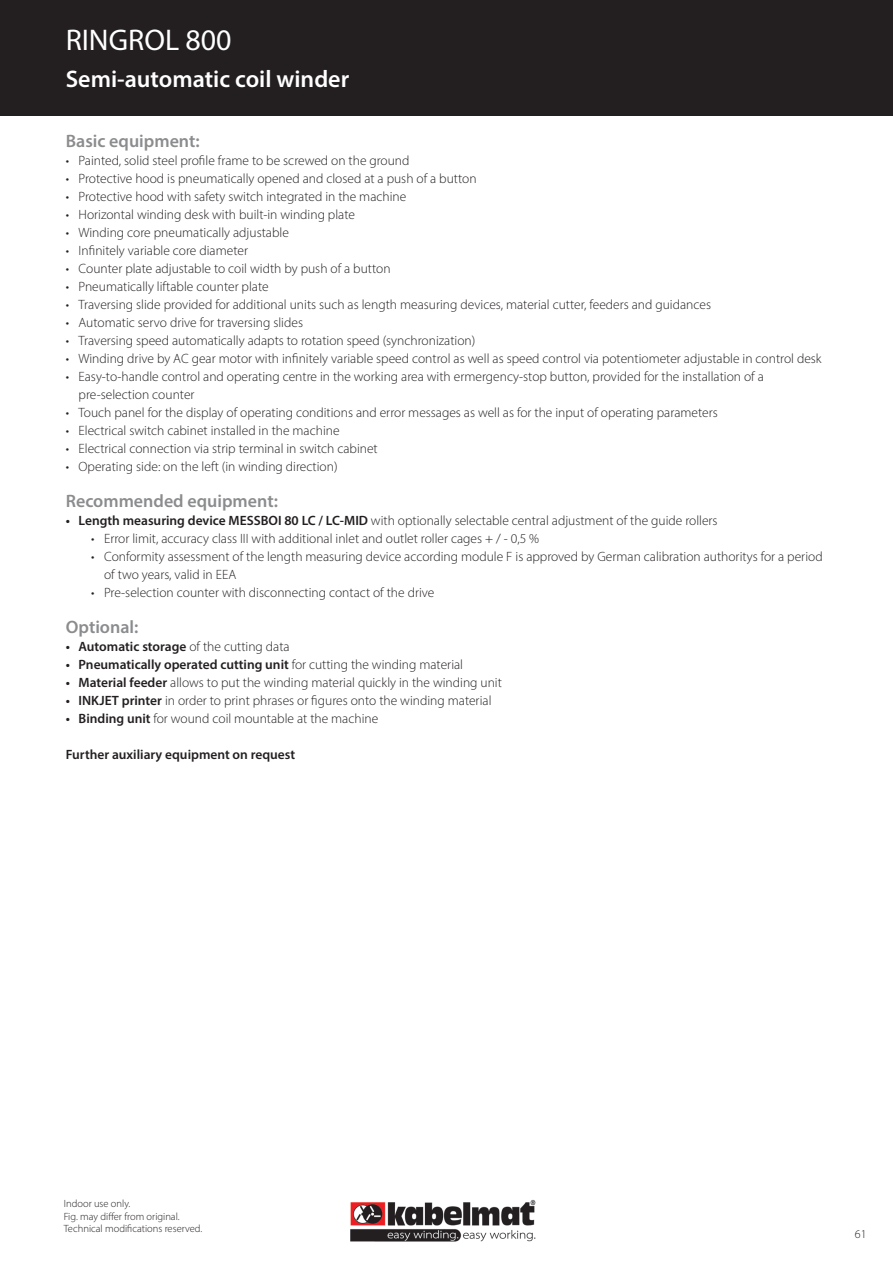
<style>
.page{position:relative;width:893px;height:1263px;background:#fff}
.page>*{position:absolute;margin:0;border:0;box-sizing:border-box;transform-origin:0 0}
.Titel{font:30px "Myriad Pro";color:#fff}
.Sub-Headline_FreeSet{font:600 24px "Myriad Pro";color:#fff}
.Fliesstext_FreeSetLi{font:600 18px "Myriad Pro";color:#8b8c8e}
.Headline_Fliesstext{font:600 18px "Myriad Pro";color:#8b8c8e}
.t1{font:300 13.5px/18px "Myriad Pro";color:#231f20}
.Fliesstext_FreeSetLi-2{font:600 13.5px "Myriad Pro";color:#231f20}
.t2{font:300 12px "Myriad Pro";color:#231f20}
.Produktübersicht{font:300 10.5px "Myriad Pro";color:#231f20}
.s1{font-weight:600}
.s2{font-weight:300}
</style>
<div class="page">
<img style="left:350px;top:1199px;width:186px;height:43px">
<div style="left:0;top:0;width:893px;height:116px;background:#231f20"></div>
<p class="Titel" style="left:66px;top:22px;width:168px">RINGROL 800</p>
<p class="Sub-Headline_FreeSet" style="left:66px;top:64px;width:285px">Semi-automatic coil winder</p>
<p class="Fliesstext_FreeSetLi" style="left:66px;top:130px;width:135px">Basic equipment:</p>
<p class="t1" style="left:66px;top:151px;width:345px">• Painted, solid steel profile frame to be screwed on the ground</p>
<p class="t1" style="left:66px;top:169px;width:412px">• Protective hood is pneumatically opened and closed at a push of a button</p>
<p class="t1" style="left:66px;top:187px;width:342px">• Protective hood with safety switch integrated in the machine</p>
<p class="t1" style="left:66px;top:205px;width:291px">• Horizontal winding desk with built-in winding plate</p>
<p class="t1" style="left:66px;top:223px;width:225px">• Winding core pneumatically adjustable</p>
<p class="t1" style="left:66px;top:241px;width:184px">• Infinitely variable core diameter</p>
<p class="t1" style="left:66px;top:259px;width:326px">• Counter plate adjustable to coil width by push of a button</p>
<p class="t1" style="left:66px;top:277px;width:204px">• Pneumatically liftable counter plate</p>
<p class="t1" style="left:66px;top:295px;width:647px">• Traversing slide provided for additional units such as length measuring devices, material cutter, feeders and guidances</p>
<p class="t1" style="left:66px;top:313px;width:239px">• Automatic servo drive for traversing slides</p>
<p class="t1" style="left:66px;top:331px;width:411px">• Traversing speed automatically adapts to rotation speed (synchronization)</p>
<p class="t1" style="left:66px;top:349px;width:757px">• Winding drive by AC gear motor with infinitely variable speed control as well as speed control via potentiometer adjustable in control desk</p>
<p class="t1" style="left:79px;top:367px;width:687px;text-indent:-13px">• Easy-to-handle control and operating centre in the working area with ermergency-stop button, provided for the installation of a pre-selection counter</p>
<p class="t1" style="left:66px;top:403px;width:653px">• Touch panel for the display of operating conditions and error messages as well as for the input of operating parameters</p>
<p class="t1" style="left:66px;top:421px;width:275px">• Electrical switch cabinet installed in the machine</p>
<p class="t1" style="left:66px;top:439px;width:313px">• Electrical connection via strip terminal in switch cabinet</p>
<p class="t1" style="left:66px;top:457px;width:273px">• Operating side: on the left (in winding direction)</p>
<p class="Headline_Fliesstext" style="left:66px;top:490px;width:214px">Recommended equipment:</p>
<p class="t1" style="left:66px;top:511px;width:653px"><span class="s1">• Length measuring device MESSBOI 80 LC / LC-MID</span> with optionally selectable central adjustment of the guide rollers</p>
<p class="t1" style="left:91px;top:529px;width:449px">• Error limit, accuracy class III with additional inlet and outlet roller cages + / - 0,5 %</p>
<p class="t1" style="left:104px;top:547px;width:720px;text-indent:-13px">• Conformity assessment of the length measuring device according module F is approved by German calibration authoritys for a period of two years, valid in EEA</p>
<p class="t1" style="left:91px;top:583px;width:345px">• Pre-selection counter with disconnecting contact of the drive</p>
<p class="Fliesstext_FreeSetLi" style="left:66px;top:616px;width:74px">Optional:</p>
<p class="Fliesstext_FreeSetLi-2" style="left:66px;top:638px;width:225px">• Automatic storage <span class="s2">of the cutting data</span></p>
<p class="Fliesstext_FreeSetLi-2" style="left:66px;top:656px;width:399px">• Pneumatically operated cutting unit <span class="s2">for cutting the winding material</span></p>
<p class="t1" style="left:66px;top:673px;width:438px"><span class="s1">• Material feeder</span> allows to put the winding material quickly in the winding unit</p>
<p class="t1" style="left:66px;top:691px;width:427px"><span class="s1">• INKJET printer</span> in order to print phrases or figures onto the winding material</p>
<p class="t1" style="left:66px;top:709px;width:314px"><span class="s1">• Binding unit</span> for wound coil mountable at the machine</p>
<p class="Fliesstext_FreeSetLi-2" style="left:66px;top:746px;width:231px">Further auxiliary equipment on request</p>
<p class="Produktübersicht" style="left:64px;top:1197px;width:68px">Indoor use only.</p>
<p class="Produktübersicht" style="left:64px;top:1210px;width:117px">Fig. may differ from original.</p>
<p class="Produktübersicht" style="left:64px;top:1222px;width:140px">Technical modifications reserved.</p>
<p class="t2" style="left:855px;top:1227px;width:13px">61</p>
</div>
